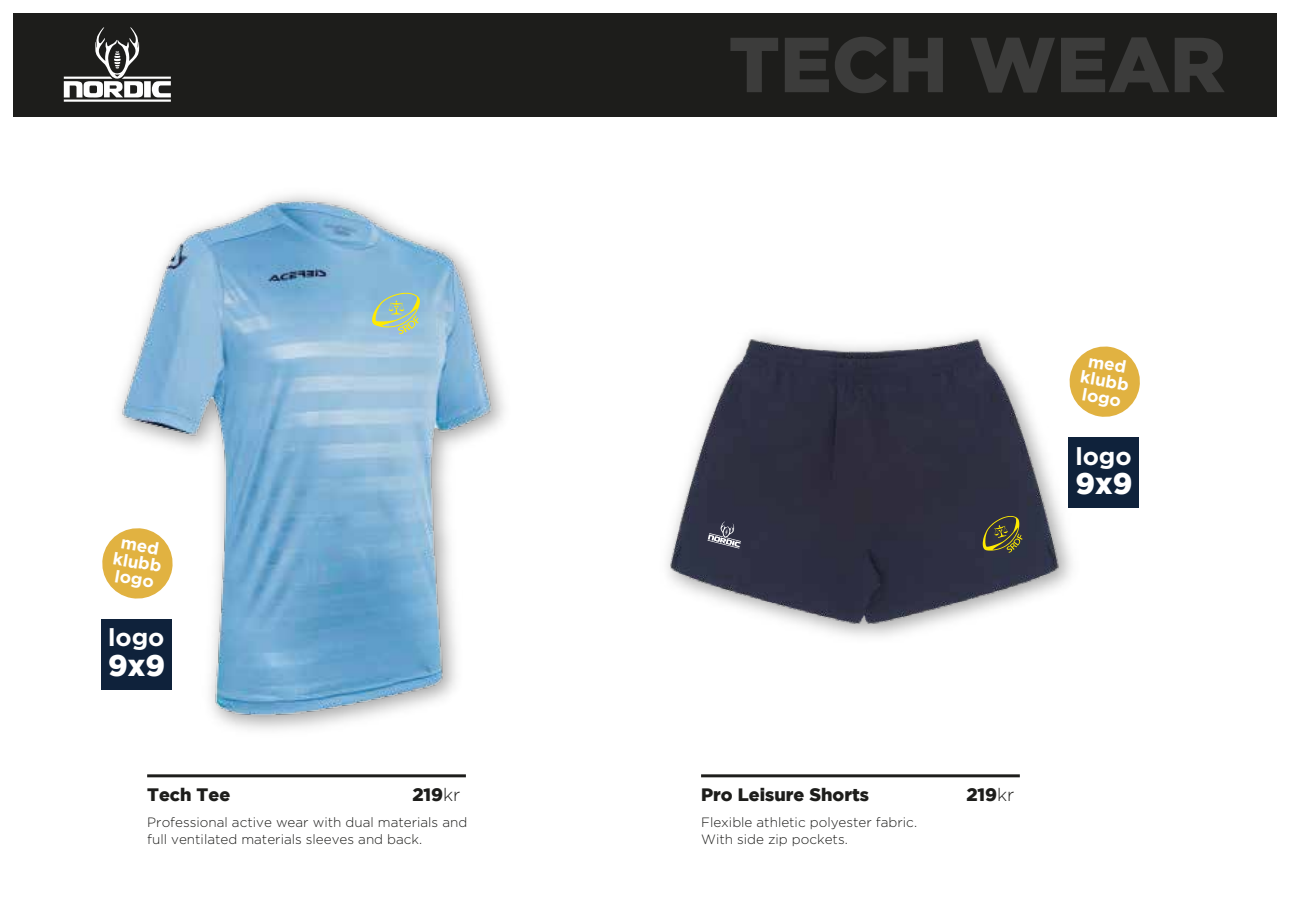
<style>
.page{position:relative;width:1289px;height:919px;background:#fff}
.page>*{position:absolute;margin:0;border:0;box-sizing:border-box;transform-origin:0 0}
.t1{font:900 77.7px "Gotham";color:#3c3c3b}
.t2{font:900 29.7px "Gotham";color:#fff}
.t3{font:700 24.45px "Gotham";color:#fff}
.t4{font:900 18px "Gotham";color:#1d1d1b}
.t5{font:900 17.85px "Gotham";color:#1d1d1b}
.t6{font:700 17.1px/17px "Gotham";color:#fff;text-align:center}
.t7{font:300 13.5px/16.2px "Gotham";color:#1d1d1b}
.s1{font-weight:300}
</style>
<div class="page">
<img style="left:667px;top:335px;width:397px;height:302px">
<div style="left:13px;top:13px;width:1263px;height:103px;background:#1d1d1b"></div>
<svg style="left:64px;top:27px;width:76px;height:75px"></svg>
<hr style="left:701px;top:774px;width:318px;height:3px;background:#1d1d1b">
<div style="left:1068px;top:437px;width:71px;height:71px;background:#0f223b"></div>
<svg style="left:1069px;top:346px;width:71px;height:71px"></svg>
<img style="left:83px;top:53px;width:489px;height:725px">
<svg style="left:372px;top:293px;width:48px;height:41px;background:#a5c4ac"></svg>
<svg style="left:707px;top:521px;width:34px;height:27px"></svg>
<svg style="left:982px;top:516px;width:40px;height:36px"></svg>
<p class="t6" style="left:117px;top:533px;width:51px;rotate:10deg">med klubb logo</p>
<h3 class="t3" style="left:108px;top:621px;width:58px">logo</h3>
<h2 class="t2" style="left:108px;top:648px;width:58px">9x9</h2>
<h3 class="t4" style="left:147px;top:784px;width:85px">Tech Tee</h3>
<h3 class="t4" style="left:412px;top:784px;width:50px">219<span class="s1">kr</span></h3>
<p class="t7" style="left:147px;top:814px;width:321px">Professional active wear with dual materials and full ventilated materials sleeves and back.</p>
<h1 class="t1" style="left:728px;top:20px;width:498px">TECH WEAR</h1>
<p class="t6" style="left:1084px;top:351px;width:51px;rotate:10deg">med klubb logo</p>
<h3 class="t3" style="left:1075px;top:439px;width:58px">logo</h3>
<h2 class="t2" style="left:1075px;top:466px;width:58px">9x9</h2>
<h3 class="t5" style="left:701px;top:784px;width:169px">Pro Leisure Shorts</h3>
<h3 class="t4" style="left:966px;top:784px;width:50px">219<span class="s1">kr</span></h3>
<p class="t7" style="left:701px;top:814px;width:217px">Flexible athletic polyester fabric.<br>With side zip pockets.</p>
</div>
